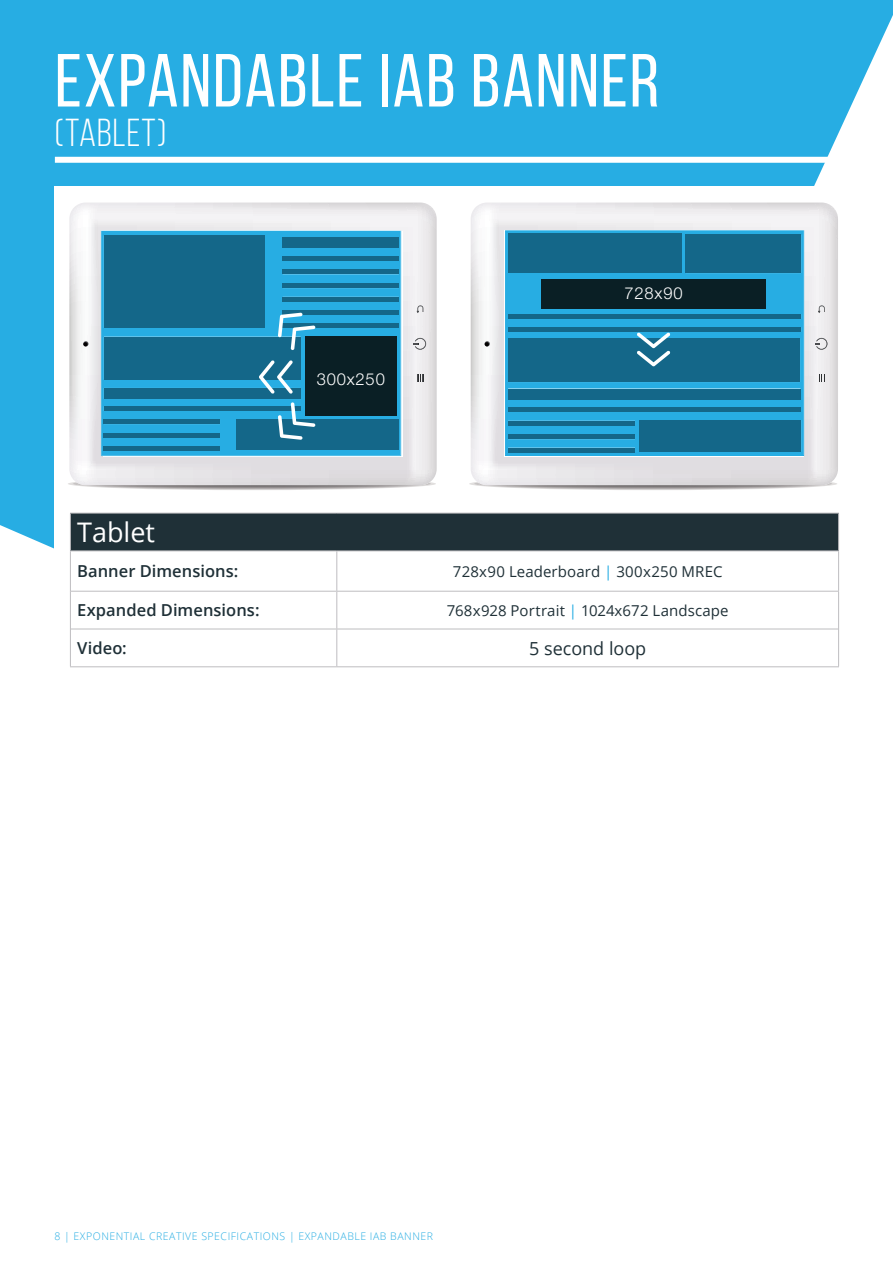
<style>
.page{position:relative;width:893px;height:1263px;background:#fff}
.page>*{position:absolute;margin:0;border:0;box-sizing:border-box;transform-origin:0 0}
.h2_white{font:75px "Bebas Neue";letter-spacing:.025em;color:#fff}
.h2_white-2{font:39px "Bebas Neue";letter-spacing:.025em;color:#fff}
.H1_pink_copy{font:27px "Open Sans";color:#fff}
.text{font:18px "Open Sans";color:#1f3037}
.text_bold{font:600 16.5px "Open Sans";color:#1f3037}
.t1{font:300 16.5px "Helvetica Neue LT Std";letter-spacing:.05em;color:#fff}
.text-2{font:15px "Open Sans";letter-spacing:.01em;color:#1f3037}
.page_numbers{font:300 10.5px "Open Sans";letter-spacing:.05em;color:#27ade3}
.s1{color:#27ade3}
</style>
<div class="page">
<svg style="left:0;top:0;width:893px;height:549px;background:#44b8e6"></svg>
<div style="left:54px;top:186px;width:785px;height:848px;background:#fff"></div>
<div style="left:55px;top:157px;width:784px;height:6px;background:#fff"></div>
<div style="left:70px;top:513px;width:769px;height:38px;background:#1f3037"></div>
<svg style="left:71px;top:551px;width:265px;height:78px"></svg>
<hr style="left:336px;top:592px;width:1px;height:37px;background:#bebdc0">
<hr style="left:336px;top:629px;width:1px;height:37px;background:#bebdc0">
<hr style="left:838px;top:592px;width:1px;height:37px;background:#bebdc0">
<hr style="left:838px;top:629px;width:1px;height:37px;background:#bebdc0">
<hr style="left:70px;top:551px;width:1px;height:40px;background:#bebdc0">
<hr style="left:70px;top:591px;width:1px;height:38px;background:#bebdc0">
<hr style="left:70px;top:629px;width:1px;height:37px;background:#bebdc0">
<hr style="left:71px;top:591px;width:265px;height:1px;background:#bebdc0">
<hr style="left:70px;top:513px;width:1px;height:37px;background:#bebdc0">
<hr style="left:70px;top:513px;width:267px;height:1px;background:#bebdc0">
<hr style="left:337px;top:513px;width:502px;height:1px;background:#bebdc0">
<hr style="left:838px;top:513px;width:1px;height:37px;background:#bebdc0">
<hr style="left:70px;top:550px;width:267px;height:1px;background:#bebdc0">
<hr style="left:336px;top:551px;width:1px;height:40px;background:#bebdc0">
<hr style="left:337px;top:550px;width:502px;height:1px;background:#bebdc0">
<hr style="left:838px;top:551px;width:1px;height:40px;background:#bebdc0">
<hr style="left:336px;top:591px;width:503px;height:1px;background:#bebdc0">
<hr style="left:71px;top:629px;width:266px;height:1px;background:#bebdc0">
<hr style="left:70px;top:666px;width:267px;height:1px;background:#bebdc0">
<hr style="left:337px;top:629px;width:501px;height:1px;background:#bebdc0">
<hr style="left:337px;top:666px;width:502px;height:1px;background:#bebdc0">
<svg style="left:469px;top:481px;width:373px;height:10px"></svg>
<svg style="left:471px;top:203px;width:367px;height:282px"></svg>
<svg style="left:485px;top:341px;width:5px;height:5px"></svg>
<svg style="left:815px;top:338px;width:12px;height:12px"></svg>
<svg style="left:818px;top:304px;width:7px;height:9px"></svg>
<svg style="left:819px;top:374px;width:6px;height:8px"></svg>
<hr style="left:505px;top:456px;width:299px;height:1px;background:#27ade3">
<svg style="left:505px;top:230px;width:299px;height:226px;background:#29aade"></svg>
<div style="left:508px;top:233px;width:174px;height:40px;background:#146789"></div>
<div style="left:508px;top:338px;width:292px;height:44px;background:#146789"></div>
<div style="left:639px;top:420px;width:162px;height:32px;background:#146789"></div>
<div style="left:686px;top:235px;width:115px;height:38px;background:#146789"></div>
<div style="left:508px;top:389px;width:292px;height:10px;background:#146789"></div>
<div style="left:508px;top:314px;width:293px;height:5px;background:#146789"></div>
<div style="left:508px;top:327px;width:293px;height:5px;background:#146789"></div>
<div style="left:508px;top:407px;width:292px;height:5px;background:#146789"></div>
<hr style="left:508px;top:421px;width:127px;height:4px;background:#146789">
<hr style="left:508px;top:435px;width:127px;height:4px;background:#146789">
<hr style="left:508px;top:448px;width:127px;height:4px;background:#146789">
<div style="left:542px;top:279px;width:224px;height:29px;background:#0a1f25"></div>
<svg style="left:637px;top:332px;width:33px;height:34px"></svg>
<svg style="left:68px;top:483px;width:363px;height:7px"></svg>
<svg style="left:69px;top:203px;width:368px;height:282px"></svg>
<svg style="left:83px;top:341px;width:5px;height:5px"></svg>
<svg style="left:413px;top:338px;width:13px;height:12px"></svg>
<svg style="left:417px;top:304px;width:6px;height:9px"></svg>
<svg style="left:417px;top:374px;width:7px;height:8px"></svg>
<svg style="left:101px;top:231px;width:299px;height:225px;background:#28a9dd"></svg>
<div style="left:104px;top:236px;width:160px;height:92px;background:#146789"></div>
<div style="left:104px;top:337px;width:197px;height:42px;background:#146789"></div>
<div style="left:236px;top:419px;width:163px;height:31px;background:#146789"></div>
<div style="left:283px;top:237px;width:116px;height:11px;background:#146789"></div>
<div style="left:104px;top:388px;width:197px;height:11px;background:#146789"></div>
<div style="left:283px;top:256px;width:116px;height:5px;background:#146789"></div>
<hr style="left:283px;top:270px;width:116px;height:4px;background:#146789">
<hr style="left:283px;top:284px;width:116px;height:4px;background:#146789">
<hr style="left:283px;top:297px;width:116px;height:4px;background:#146789">
<div style="left:283px;top:310px;width:116px;height:5px;background:#146789"></div>
<div style="left:283px;top:323px;width:116px;height:5px;background:#146789"></div>
<div style="left:104px;top:406px;width:196px;height:5px;background:#146789"></div>
<hr style="left:104px;top:420px;width:116px;height:4px;background:#146789">
<hr style="left:104px;top:433px;width:116px;height:4px;background:#146789">
<hr style="left:104px;top:446px;width:116px;height:4px;background:#146789">
<div style="left:305px;top:337px;width:92px;height:79px;background:#0a1f25"></div>
<svg style="left:259px;top:360px;width:34px;height:34px"></svg>
<svg style="left:278px;top:402px;width:37px;height:38px"></svg>
<svg style="left:278px;top:313px;width:37px;height:37px"></svg>
<p class="h2_white" style="left:55px;top:40px;width:606px">EXPANDABLE IAB BANNER</p>
<p class="h2_white-2" style="left:55px;top:111px;width:113px">(TABLET)</p>
<p class="t1" style="left:317px;top:369px;width:70px">300x250</p>
<p class="t1" style="left:624px;top:283px;width:60px">728x90</p>
<p class="H1_pink_copy" style="left:77px;top:514px;width:80px">Tablet</p>
<p class="text_bold" style="left:77px;top:560px;width:163px">Banner Dimensions:</p>
<p class="text-2" style="left:453px;top:561px;width:271px">728x90 Leaderboard <span class="s1">|</span> 300x250 MREC</p>
<p class="text_bold" style="left:77px;top:599px;width:184px">Expanded Dimensions:</p>
<p class="text-2" style="left:447px;top:600px;width:283px">768x928 Portrait <span class="s1">|</span> 1024x672 Landscape</p>
<p class="text_bold" style="left:77px;top:637px;width:51px">Video:</p>
<p class="text" style="left:529px;top:636px;width:119px">5 second loop</p>
<p class="page_numbers" style="left:54px;top:1229px;width:380px">8 | EXPONENTIAL CREATIVE SPECIFICATIONS | EXPANDABLE IAB BANNER</p>
</div>
